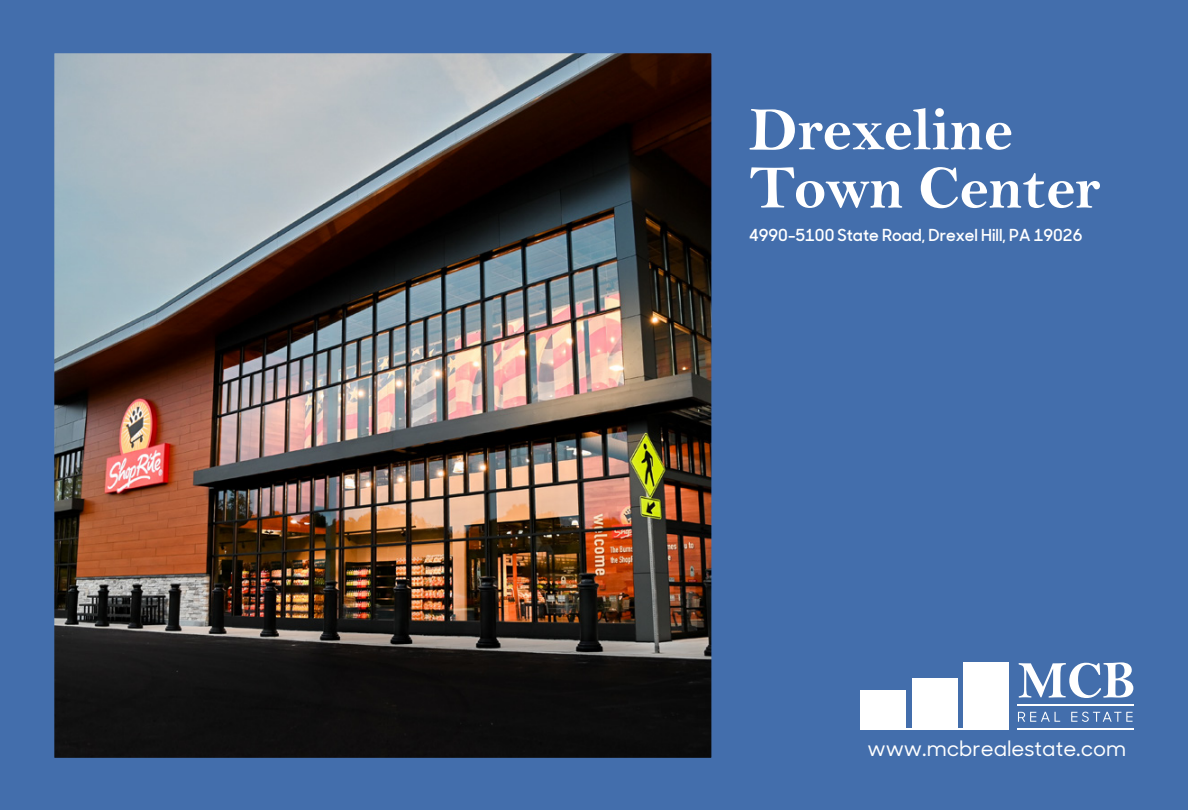
<style>
.page{position:relative;width:1188px;height:810px;background:#436eac}
.page>*{position:absolute;margin:0;border:0;box-sizing:border-box;transform-origin:0 0}
.t1{font:61.65px/58.2px "Bell MT Bold";color:#fff}
.t2{font:500 21.15px "Sharp Sans Disp No 1";color:#fff}
.t3{font:600 16.5px "Sharp Sans Disp No 1";color:#fff}
</style>
<div class="page">
<img style="left:56px;top:55px;width:654px;height:702px">
<div style="left:49px;top:48px;width:668px;height:716px;border:6px solid #436eac"></div>
<div style="left:912px;top:678px;width:45px;height:51px;background:#fff"></div>
<div style="left:860px;top:690px;width:45px;height:39px;background:#fff"></div>
<div style="left:964px;top:662px;width:45px;height:67px;background:#fff"></div>
<hr style="left:860px;top:728px;width:149px;height:2px;background:#fff">
<svg style="left:1019px;top:662px;width:114px;height:36px"></svg>
<svg style="left:1018px;top:712px;width:42px;height:10px"></svg>
<svg style="left:1071px;top:712px;width:62px;height:10px"></svg>
<hr style="left:1017px;top:704px;width:116px;height:1px;background:#fff">
<hr style="left:1017px;top:728px;width:116px;height:1px;background:#fff">
<h1 class="t1" style="left:749px;top:100px;width:353px">Drexeline<br>Town Center</h1>
<p class="t3" style="left:749px;top:222px;width:335px">4990-5100 State Road, Drexel Hill, PA 19026</p>
<p class="t2" style="left:867px;top:733px;width:260px">www.mcbrealestate.com</p>
</div>
